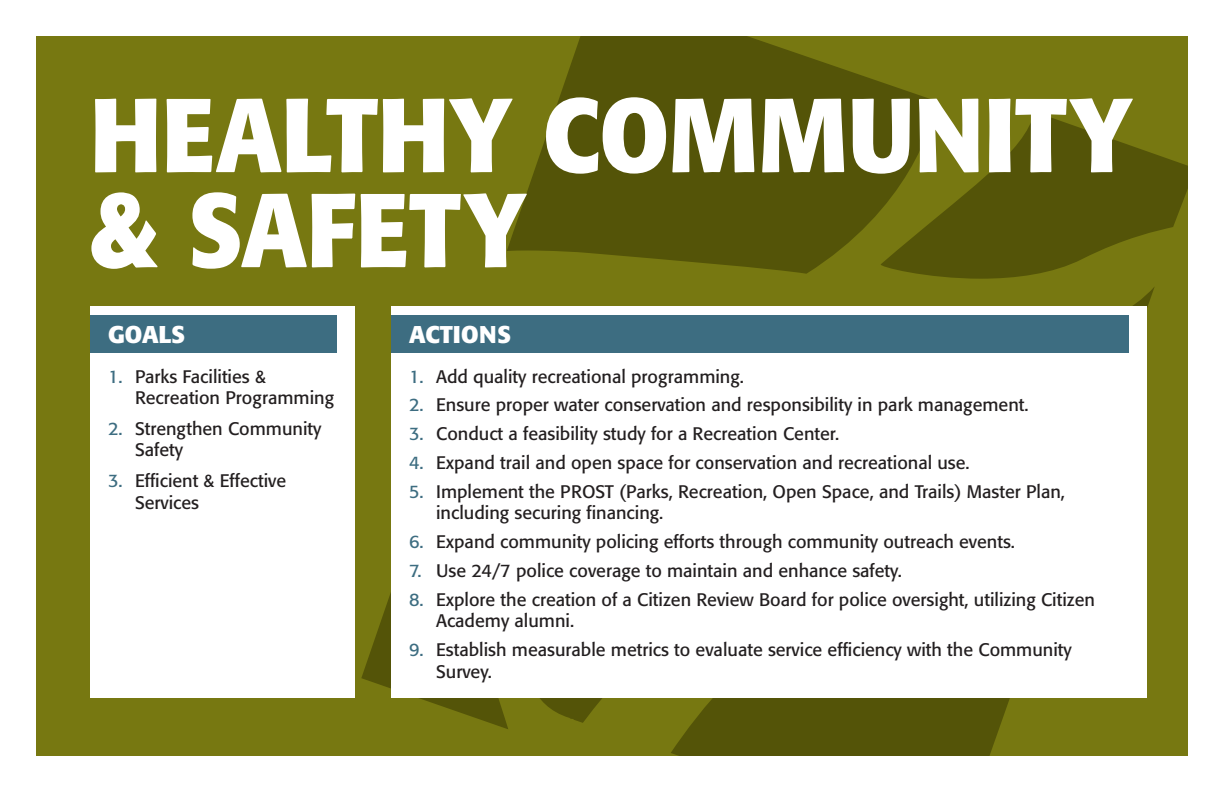
<style>
.page{position:relative;width:1224px;height:792px;background:#fff}
.page>*{position:absolute;margin:0;border:0;box-sizing:border-box;transform-origin:0 0}
.Title_H1{font:700 103.7px/95px "Formata";color:#fff;scale:.92 1}
.title_h2{font:700 24px "Formata";color:#fff}
.t1{font:18px/21.6px "Formata";color:#231f20}
.s1{color:#3d6d81}
</style>
<div class="page">
<div style="left:36px;top:36px;width:1152px;height:720px;background:#777811"></div>
<svg style="left:921px;top:112px;width:267px;height:167px;fill:#545408"></svg>
<svg style="left:507px;top:36px;width:428px;height:238px;fill:#545408"></svg>
<svg style="left:361px;top:592px;width:147px;height:137px"></svg>
<svg style="left:540px;top:287px;width:615px;height:469px"></svg>
<div style="left:90px;top:306px;width:264px;height:392px;background:#fff"></div>
<div style="left:90px;top:315px;width:246px;height:37px;background:#3d6d81"></div>
<div style="left:391px;top:306px;width:756px;height:392px;background:#fff"></div>
<div style="left:391px;top:315px;width:738px;height:37px;background:#3d6d81"></div>
<p class="Title_H1" style="left:90px;top:87px;width:1136px">HEALTHY COMMUNITY &amp; SAFETY</p>
<p class="title_h2" style="left:108px;top:319px;width:79px">GOALS</p>
<p class="t1" style="left:135px;top:365px;width:201px;text-indent:-27px"><span class="s1">1.</span> Parks Facilities &amp;<br>Recreation Programming</p>
<p class="t1" style="left:135px;top:418px;width:188px;text-indent:-27px"><span class="s1">2.</span> Strengthen Community<br>Safety</p>
<p class="t1" style="left:135px;top:470px;width:153px;text-indent:-27px"><span class="s1">3.</span> Efficient &amp; Effective<br>Services</p>
<p class="title_h2" style="left:409px;top:319px;width:104px">ACTIONS</p>
<p class="t1" style="left:409px;top:365px;width:336px"><span class="s1">1.</span> Add quality recreational programming.</p>
<p class="t1" style="left:409px;top:394px;width:621px"><span class="s1">2.</span> Ensure proper water conservation and responsibility in park management.</p>
<p class="t1" style="left:409px;top:423px;width:432px"><span class="s1">3.</span> Conduct a feasibility study for a Recreation Center.</p>
<p class="t1" style="left:409px;top:452px;width:562px"><span class="s1">4.</span> Expand trail and open space for conservation and recreational use.</p>
<p class="t1" style="left:436px;top:481px;width:630px;text-indent:-27px"><span class="s1">5.</span> Implement the PROST (Parks, Recreation, Open Space, and Trails) Master Plan, including securing financing.</p>
<p class="t1" style="left:409px;top:531px;width:607px"><span class="s1">6.</span> Expand community policing efforts through community outreach events.</p>
<p class="t1" style="left:409px;top:560px;width:494px"><span class="s1">7.</span> Use 24/7 police coverage to maintain and enhance safety.</p>
<p class="t1" style="left:436px;top:589px;width:660px;text-indent:-27px"><span class="s1">8.</span> Explore the creation of a Citizen Review Board for police oversight, utilizing Citizen<br>Academy alumni.</p>
<p class="t1" style="left:436px;top:639px;width:637px;text-indent:-27px"><span class="s1">9.</span> Establish measurable metrics to evaluate service efficiency with the Community<br>Survey.</p>
</div>
